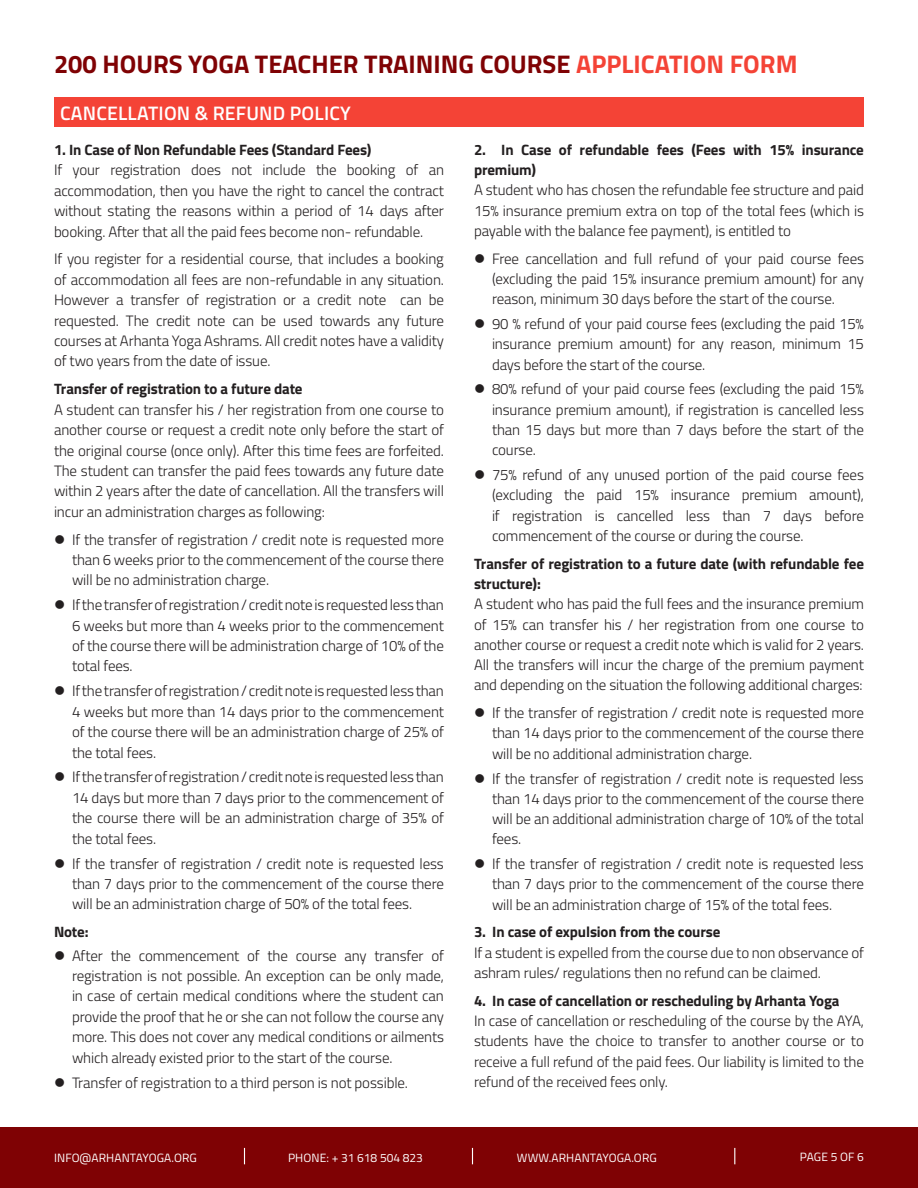
<style>
.page{position:relative;width:918px;height:1188px;background:#fff}
.page>*{position:absolute;margin:0;border:0;box-sizing:border-box;transform-origin:0 0}
.t1{font:700 25.5px "Titillium";color:#7f0204}
.Paragraph_Style_1{font:600 19.5px "Titillium";letter-spacing:.01em;color:#fff}
.t2{font:300 15px/20.4px "Titillium";letter-spacing:-.01em;color:#231f20;text-align:justify}
.t3{font:700 15px/20.2px "Titillium";letter-spacing:-.01em;color:#231f20}
.t4{font:12px "Titillium";letter-spacing:.01em;color:#fff}
.s1{color:#f44336}
</style>
<div class="page">
<div style="left:0;top:1127px;width:918px;height:61px;background:#7f0204"></div>
<svg style="left:244px;top:1148px;width:1px;height:16px"></svg>
<svg style="left:472px;top:1148px;width:1px;height:16px"></svg>
<svg style="left:734px;top:1148px;width:1px;height:16px"></svg>
<div style="left:54px;top:98px;width:810px;height:30px;background:#f44336"></div>
<h1 class="t1" style="left:54px;top:45px;width:745px">200 HOURS YOGA TEACHER TRAINING COURSE <span class="s1">APPLICATION FORM</span></h1>
<p class="Paragraph_Style_1" style="left:60px;top:98px;width:292px">CANCELLATION &amp; REFUND POLICY</p>
<p class="t3" style="left:54px;top:139px;width:319px">1. In Case of Non Refundable Fees (Standard Fees)</p>
<p class="t2" style="left:54px;top:159px;width:392px">If your registration does not include the booking of an accommodation, then you have the right to cancel the contract without stating the reasons within a period of 14 days after booking. After that all the paid fees become non- refundable.</p>
<p class="t2" style="left:54px;top:248px;width:392px">If you register for a residential course, that includes a booking of accommodation all fees are non-refundable in any situation.<br>However a transfer of registration or a credit note can be requested. The credit note can be used towards any future courses at Arhanta Yoga Ashrams. All credit notes have a validity of two years from the date of issue.</p>
<p class="t3" style="left:54px;top:378px;width:250px">Transfer of registration to a future date</p>
<p class="t2" style="left:54px;top:399px;width:392px">A student can transfer his / her registration from one course to another course or request a credit note only before the start of the original course (once only). After this time fees are forfeited.<br>The student can transfer the paid fees towards any future date within 2 years after the date of cancellation. All the transfers will incur an administration charges as following:</p>
<p class="t2" style="left:72px;top:528px;width:374px">If the transfer of registration / credit note is requested more than 6 weeks prior to the commencement of the course there will be no administration charge.</p>
<p class="t2" style="left:72px;top:594px;width:373px">If the transfer of registration / credit note is requested less than 6 weeks but more than 4 weeks prior to the commencement of the course there will be administration charge of 10% of the total fees.</p>
<p class="t2" style="left:72px;top:680px;width:374px">If the transfer of registration / credit note is requested less than 4 weeks but more than 14 days prior to the commencement of the course there will be an administration charge of 25% of the total fees.</p>
<p class="t2" style="left:72px;top:766px;width:374px">If the transfer of registration / credit note is requested less than 14 days but more than 7 days prior to the commencement of the course there will be an administration charge of 35% of the total fees.</p>
<p class="t2" style="left:72px;top:852px;width:373px">If the transfer of registration / credit note is requested less than 7 days prior to the commencement of the course there will be an administration charge of 50% of the total fees.</p>
<p class="t3" style="left:54px;top:921px;width:36px">Note:</p>
<p class="t2" style="left:72px;top:944px;width:374px">After the commencement of the course any transfer of registration is not possible. An exception can be only made, in case of certain medical conditions where the student can provide the proof that he or she can not follow the course any more. This does not cover any medical conditions or ailments which already existed prior to the start of the course.</p>
<p class="t2" style="left:72px;top:1071px;width:337px">Transfer of registration to a third person is not possible.</p>
<p class="t3" style="left:474px;top:139px;width:391px">2. In Case of refundable fees (Fees with 15% insurance premium)</p>
<p class="t2" style="left:474px;top:179px;width:392px">A student who has chosen the refundable fee structure and paid 15% insurance premium extra on top of the total fees (which is payable with the balance fee payment), is entitled to</p>
<p class="t2" style="left:492px;top:248px;width:374px">Free cancellation and full refund of your paid course fees (excluding the paid 15% insurance premium amount) for any reason, minimum 30 days before the start of the course.</p>
<p class="t2" style="left:492px;top:313px;width:374px">90 % refund of your paid course fees (excluding the paid 15% insurance premium amount) for any reason, minimum 15 days before the start of the course.</p>
<p class="t2" style="left:492px;top:378px;width:374px">80% refund of your paid course fees (excluding the paid 15% insurance premium amount), if registration is cancelled less than 15 days but more than 7 days before the start of the course.</p>
<p class="t2" style="left:492px;top:464px;width:374px">75% refund of any unused portion of the paid course fees (excluding the paid 15% insurance premium amount), if registration is cancelled less than 7 days before commencement of the course or during the course.</p>
<p class="t3" style="left:474px;top:553px;width:391px">Transfer of registration to a future date (with refundable fee structure):</p>
<p class="t2" style="left:474px;top:593px;width:392px">A student who has paid the full fees and the insurance premium of 15% can transfer his / her registration from one course to another course or request a credit note which is valid for 2 years.<br>All the transfers will incur the charge of the premium payment and depending on the situation the following additional charges:</p>
<p class="t2" style="left:492px;top:702px;width:373px">If the transfer of registration / credit note is requested more than 14 days prior to the commencement of the course there will be no additional administration charge.</p>
<p class="t2" style="left:492px;top:767px;width:374px">If the transfer of registration / credit note is requested less than 14 days prior to the commencement of the course there will be an additional administration charge of 10% of the total fees.</p>
<p class="t2" style="left:492px;top:853px;width:373px">If the transfer of registration / credit note is requested less than 7 days prior to the commencement of the course there will be an administration charge of 15% of the total fees.</p>
<p class="t3" style="left:474px;top:921px;width:248px">3. In case of expulsion from the course</p>
<p class="t2" style="left:474px;top:942px;width:391px">If a student is expelled from the course due to non observance of ashram rules/ regulations then no refund can be claimed.</p>
<p class="t3" style="left:474px;top:990px;width:367px">4. In case of cancellation or rescheduling by Arhanta Yoga</p>
<p class="t2" style="left:474px;top:1010px;width:392px">In case of cancellation or rescheduling of the course by the AYA, students have the choice to transfer to another course or to receive a full refund of the paid fees. Our liability is limited to the refund of the received fees only.</p>
<p class="t4" style="left:54px;top:1149px;width:144px">INFO@ARHANTAYOGA.ORG</p>
<p class="t4" style="left:288px;top:1149px;width:136px">PHONE: + 31 618 504 823</p>
<p class="t4" style="left:517px;top:1149px;width:141px">WWW.ARHANTAYOGA.ORG</p>
<p class="t4" style="left:800px;top:1148px;width:66px">PAGE 5 OF 6</p>
</div>
